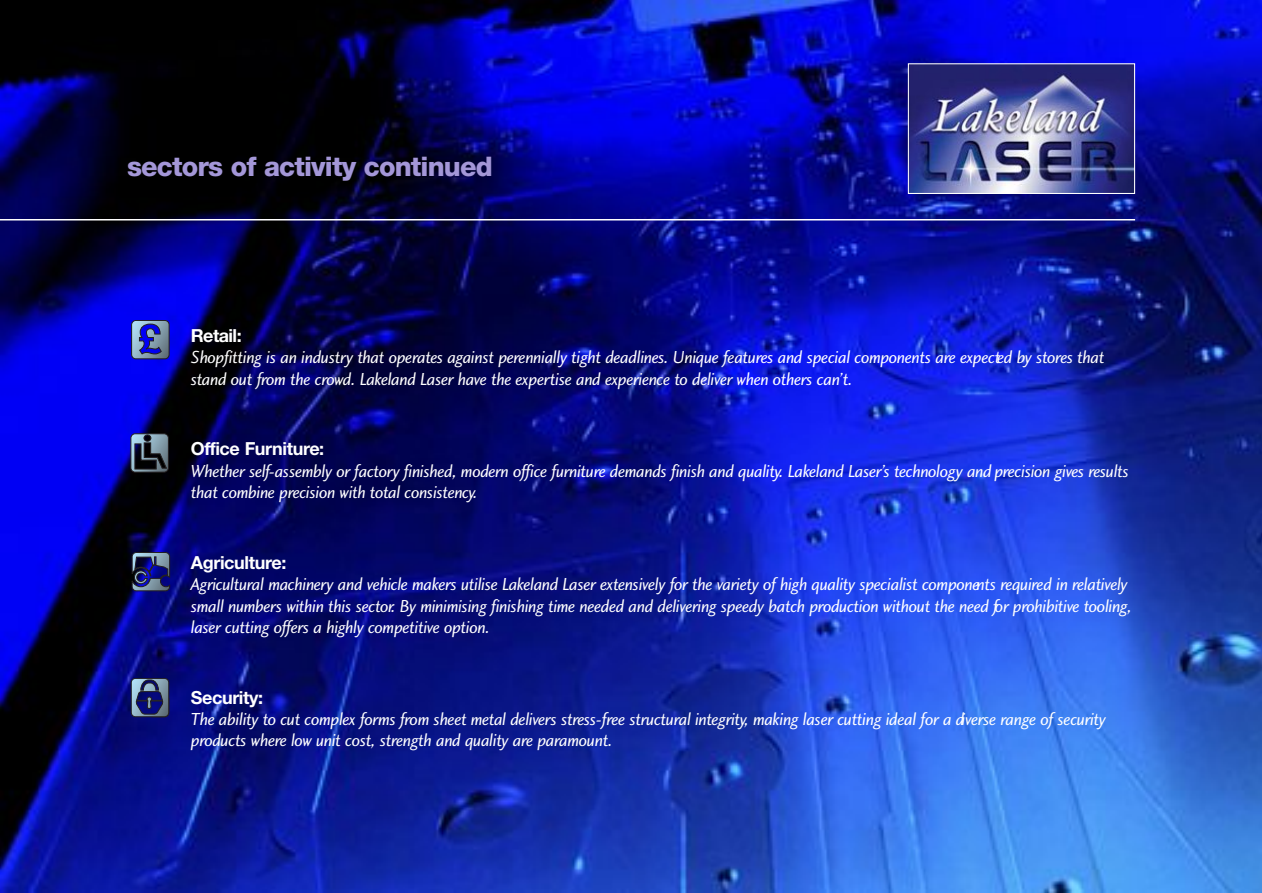
<style>
.page{position:relative;width:1262px;height:893px;background:#fff}
.page>*{position:absolute;margin:0;border:0;box-sizing:border-box;transform-origin:0 0}
.t1{font:800 27px "Helvetica Neue";letter-spacing:-.03em;color:#a497d8}
.t2{font:18px/21.6px "Charlotte Sans Book Italic Plain";letter-spacing:-.025em;color:#fff}
.t3{font:700 18px "Helvetica Neue";letter-spacing:-.02em;color:#fff}
</style>
<div class="page">
<img style="left:0;top:0;width:1262px;height:892px">
<svg style="left:131px;top:678px;width:38px;height:38px"></svg>
<div style="left:131px;top:678px;width:38px;height:38px;border:1px solid #231f20;border-radius:4px"></div>
<svg style="left:132px;top:552px;width:38px;height:39px"></svg>
<svg style="left:131px;top:433px;width:37px;height:39px"></svg>
<div style="left:144px;top:434px;width:7px;height:7px;border:1px solid #231f20;border-radius:50%"></div>
<div style="left:131px;top:433px;width:38px;height:39px;border:1px solid #231f20;border-radius:4px"></div>
<svg style="left:132px;top:320px;width:37px;height:39px"></svg>
<div style="left:131px;top:320px;width:38px;height:39px;border:1px solid #231f20;border-radius:4px"></div>
<img style="left:910px;top:65px;width:223px;height:127px">
<div style="left:908px;top:63px;width:227px;height:131px;border:1px solid #fff"></div>
<hr style="left:0;top:219px;width:1135px;height:1px;background:#fff">
<h1 class="t1" style="left:127px;top:150px;width:367px">sectors of activity continued</h1>
<p class="t3" style="left:191px;top:324px;width:52px">Retail:</p>
<p class="t2" style="left:191px;top:346px;width:915px">Shopfitting is an industry that operates against perennially tight deadlines. Unique features and special components are expected by stores that stand out from the crowd. Lakeland Laser have the expertise and experience to deliver when others can’t.</p>
<p class="t3" style="left:191px;top:438px;width:135px">Office Furniture:</p>
<p class="t2" style="left:191px;top:459px;width:939px">Whether self-assembly or factory finished, modern office furniture demands finish and quality. Lakeland Laser’s technology and precision gives results that combine precision with total consistency.</p>
<p class="t3" style="left:191px;top:551px;width:97px">Agriculture:</p>
<p class="t2" style="left:191px;top:572px;width:942px">Agricultural machinery and vehicle makers utilise Lakeland Laser extensively for the variety of high quality specialist components required in relatively small numbers within this sector. By minimising finishing time needed and delivering speedy batch production without the need for prohibitive tooling, laser cutting offers a highly competitive option.</p>
<p class="t3" style="left:191px;top:686px;width:74px">Security:</p>
<p class="t2" style="left:191px;top:707px;width:916px">The ability to cut complex forms from sheet metal delivers stress-free structural integrity, making laser cutting ideal for a diverse range of security products where low unit cost, strength and quality are paramount.</p>
</div>
